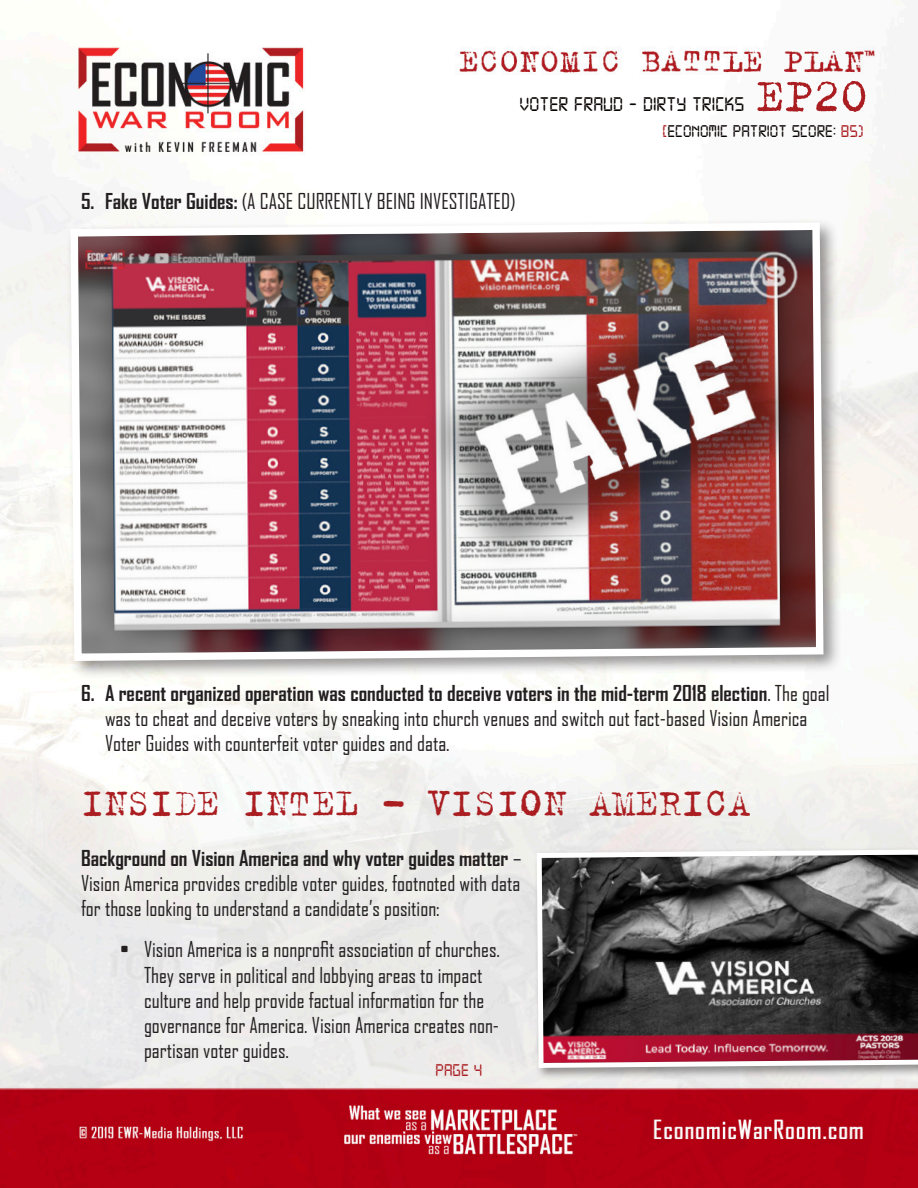
<style>
.page{position:relative;width:918px;height:1188px;background:#fff}
.page>*{position:absolute;margin:0;border:0;box-sizing:border-box;transform-origin:0 0}
.t1{font:51px "Trixie";color:#aa1e21}
.Main_Body{font:42px "Trixie Text";color:#aa1e21}
.Main_Body-2{font:21px/25.2px "Agency FB";color:#231f20}
.Main_Body-3{font:700 21px "Agency FB";color:#231f20}
.t2{font:21px "Digital 7";color:#080302}
.t3{font:18px "Digital 7";color:#080302}
.t4{font:18px "Digital 7";color:#aa1e21}
.s1{color:#aa1e21}
.s2{font-weight:700}
.s3{font-weight:400}
</style>
<div class="page">
<img style="left:0;top:29px;width:918px;height:1159px">
<div style="left:533px;top:846px;width:385px;height:235px;background:#231f20;opacity:.48"></div>
<svg style="left:534px;top:847px;width:384px;height:223px;background:#645558"></svg>
<div style="left:66px;top:218px;width:776px;height:462px;background:#231f20;opacity:.48"></div>
<img style="left:67px;top:219px;width:760px;height:446px">
<h1 class="t1" style="left:756px;top:62px;width:114px">EP20</h1>
<p class="t3" style="left:662px;top:123px;width:203px"><span class="s1">[</span>ECONOMIC PATRIOT SCORE: <span class="s1">85)</span></p>
<p class="t2" style="left:520px;top:95px;width:226px">VOTER FRAUD - DIRTY TRICKS</p>
<p class="Main_Body-2" style="left:81px;top:188px;width:436px"><span class="s2">5. Fake Voter Guides:</span> (A CASE CURRENTLY BEING INVESTIGATED)</p>
<p class="Main_Body-2" style="left:105px;top:680px;width:726px;text-indent:-24px"><span class="s2">6. A recent organized operation was conducted to deceive voters in the mid-term 2018 election</span>. The goal was to cheat and deceive voters by sneaking into church venues and switch out fact-based Vision America<br>Voter Guides with counterfeit voter guides and data.</p>
<p class="Main_Body" style="left:81px;top:778px;width:671px">INSIDE INTEL - VISION AMERICA</p>
<p class="Main_Body-3" style="left:81px;top:846px;width:442px">Background on Vision America and why voter guides matter <span class="s3">–</span></p>
<p class="Main_Body-2" style="left:81px;top:870px;width:441px">Vision America provides credible voter guides, footnoted with data for those looking to understand a candidate’s position:</p>
<p class="Main_Body-2" style="left:144px;top:937px;width:358px;text-indent:-24px">• Vision America is a nonprofit association of churches.<br>They serve in political and lobbying areas to impact culture and help provide factual information for the governance for America. Vision America creates non&shy;partisan voter guides.</p>
<p class="t4" style="left:436px;top:1062px;width:48px">PAGE 4</p>
</div>
